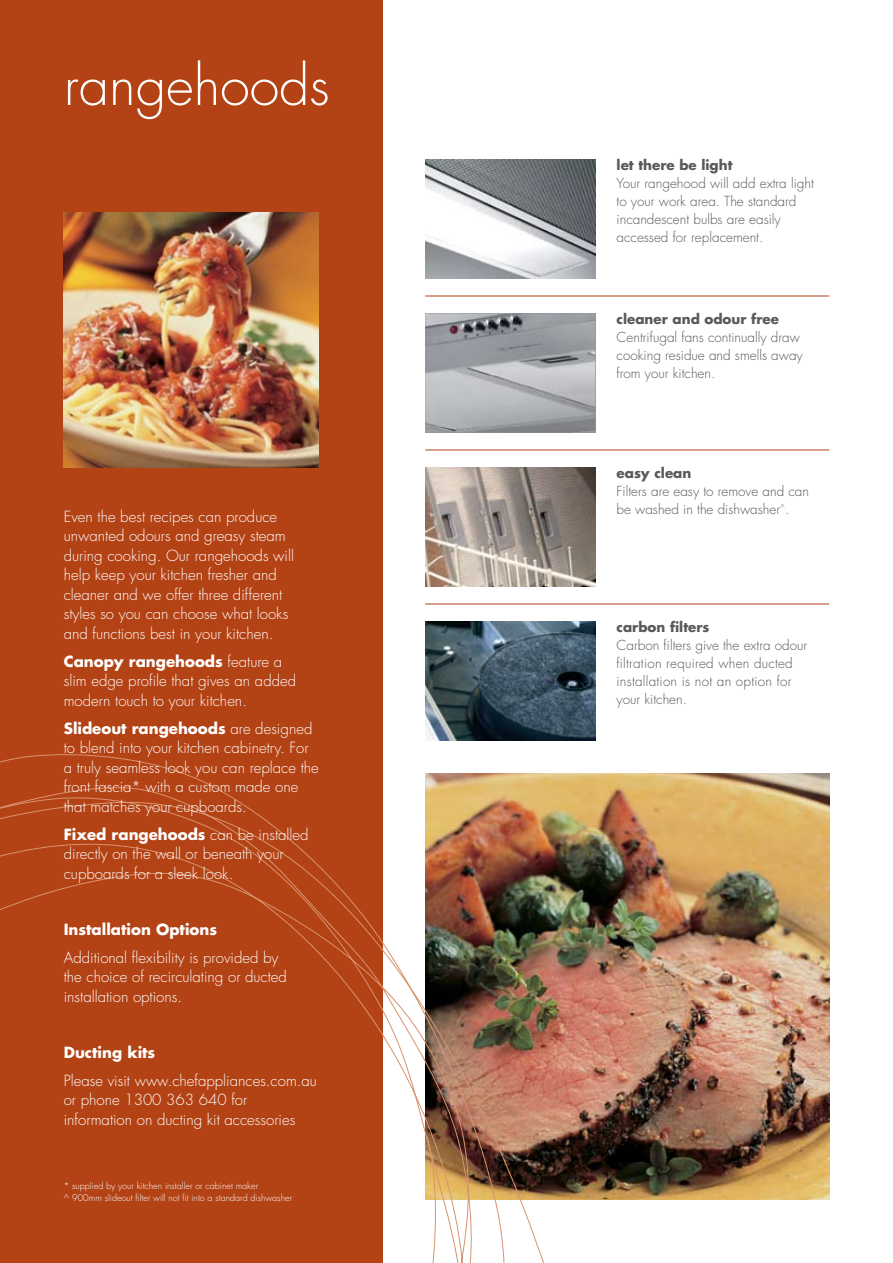
<style>
.page{position:relative;width:893px;height:1263px;background:#fff}
.page>*{position:absolute;margin:0;border:0;box-sizing:border-box;transform-origin:0 0}
.t1{font:300 54px "Futura LT";color:#fff}
.t2{font:300 15px/19.5px "Futura LT";color:#fff}
.t3{font:700 15px "Futura LT";color:#fff}
.t4{font:300 13.5px/18px "Futura LT";color:#58595b}
.t5{font:700 13.5px "Futura LT";color:#58595b}
.t6{font:300 9px/12px "Futura LT";color:#fff}
.s1{font-weight:700}
</style>
<div class="page">
<img style="left:580px;top:774px;width:249px;height:425px">
<div style="left:0;top:0;width:383px;height:1263px;background:#b34215"></div>
<img style="left:0;top:754px;width:580px;height:509px">
<img style="left:425px;top:159px;width:170px;height:120px">
<hr style="left:425px;top:296px;width:404px;height:1px;background:#b34215">
<img style="left:425px;top:313px;width:170px;height:119px">
<hr style="left:425px;top:449px;width:404px;height:1px;background:#b34215">
<img style="left:425px;top:467px;width:170px;height:119px">
<img style="left:64px;top:213px;width:255px;height:255px">
<hr style="left:425px;top:603px;width:404px;height:1px;background:#b34215">
<img style="left:425px;top:621px;width:170px;height:119px">
<h1 class="t1" style="left:64px;top:53px;width:267px">rangehoods</h1>
<p class="t2" style="left:64px;top:507px;width:232px">Even the best recipes can produce unwanted odours and greasy steam during cooking. Our rangehoods will help keep your kitchen fresher and cleaner and we offer three different styles so you can choose what looks and functions best in your kitchen.</p>
<p class="t2" style="left:64px;top:652px;width:234px"><span class="s1">Canopy rangehoods</span> feature a slim edge profile that gives an added modern touch to your kitchen.</p>
<p class="t2" style="left:64px;top:719px;width:257px"><span class="s1">Slideout rangehoods</span> are designed to blend into your kitchen cabinetry. For a truly seamless look you can replace the front fascia* with a custom made one that matches your cupboards.</p>
<p class="t2" style="left:64px;top:825px;width:246px"><span class="s1">Fixed rangehoods</span> can be installed directly on the wall or beneath your cupboards for a sleek look.</p>
<p class="t3" style="left:64px;top:919px;width:155px">Installation Options</p>
<p class="t2" style="left:64px;top:948px;width:225px">Additional flexibility is provided by the choice of recirculating or ducted installation options.</p>
<p class="t3" style="left:64px;top:1042px;width:93px">Ducting kits</p>
<p class="t2" style="left:64px;top:1071px;width:255px">Please visit www.chefappliances.com.au or phone 1300 363 640 for information on ducting kit accessories</p>
<p class="t6" style="left:64px;top:1180px;width:230px">* supplied by your kitchen installer or cabinet maker<br>^ 900mm slideout filter will not fit into a standard dishwasher</p>
<p class="t5" style="left:617px;top:156px;width:117px">let there be light</p>
<p class="t4" style="left:617px;top:175px;width:199px">Your rangehood will add extra light to your work area. The standard incandescent bulbs are easily accessed for replacement.</p>
<p class="t5" style="left:617px;top:310px;width:164px">cleaner and odour free</p>
<p class="t4" style="left:617px;top:329px;width:188px">Centrifugal fans continually draw cooking residue and smells away from your kitchen.</p>
<p class="t5" style="left:617px;top:464px;width:76px">easy clean</p>
<p class="t4" style="left:617px;top:483px;width:194px">Filters are easy to remove and can be washed in the dishwasher<sup>^</sup>.</p>
<p class="t5" style="left:617px;top:618px;width:94px">carbon filters</p>
<p class="t4" style="left:617px;top:637px;width:192px">Carbon filters give the extra odour filtration required when ducted installation is not an option for your kitchen.</p>
</div>
